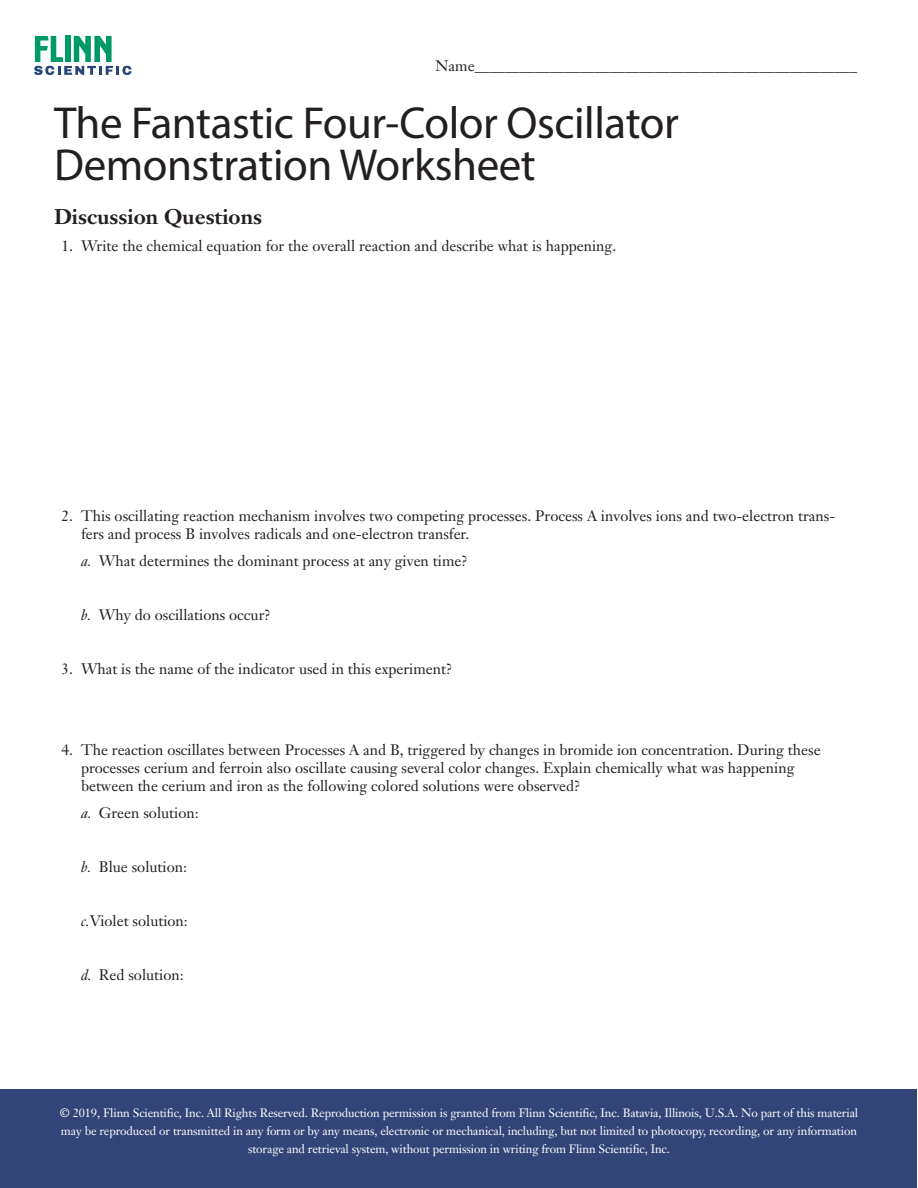
<style>
.page{position:relative;width:918px;height:1188px;background:#fff}
.page>*{position:absolute;margin:0;border:0;box-sizing:border-box;transform-origin:0 0}
.Headline{font:45px/42px "Myriad Pro";letter-spacing:-.01em;color:#231f20}
.Sidehead{font:700 21px "Janson Text";color:#231f20}
.d_body{font:15px/18px "Janson Text";color:#231f20}
.d_a_b_c__s{font:15px "Janson Text";color:#231f20}
.t1{font:12px/18px "Janson Text";letter-spacing:-.01em;color:#fff;text-align:center}
.s1{font-style:italic}
</style>
<div class="page">
<div style="left:1px;top:1089px;width:916px;height:99px;background:#324478"></div>
<svg style="left:34px;top:36px;width:97px;height:39px"></svg>
<p class="d_a_b_c__s" style="left:436px;top:57px;width:423px">Name___________________________________________________</p>
<p class="Headline" style="left:54px;top:101px;width:626px">The Fantastic Four-Color Oscillator<br>Demonstration Worksheet</p>
<p class="Sidehead" style="left:54px;top:203px;width:210px">Discussion Questions</p>
<p class="d_body" style="left:62px;top:236px;width:556px">1. Write the chemical equation for the overall reaction and describe what is happening.</p>
<p class="d_body" style="left:81px;top:506px;width:756px;text-indent:-20px">2. This oscillating reaction mechanism involves two competing processes. Process A involves ions and two-electron trans&shy;fers and process B involves radicals and one-electron transfer.</p>
<p class="d_a_b_c__s" style="left:81px;top:551px;width:388px"><span class="s1">a.</span> What determines the dominant process at any given time?</p>
<p class="d_a_b_c__s" style="left:81px;top:605px;width:191px"><span class="s1">b.</span> Why do oscillations occur?</p>
<p class="d_body" style="left:62px;top:659px;width:393px">3. What is the name of the indicator used in this experiment?</p>
<p class="d_body" style="left:81px;top:740px;width:741px;text-indent:-20px">4. The reaction oscillates between Processes A and B, triggered by changes in bromide ion concentration. During these processes cerium and ferroin also oscillate causing several color changes. Explain chemically what was happening between the cerium and iron as the following colored solutions were observed?</p>
<p class="d_a_b_c__s" style="left:81px;top:803px;width:119px"><span class="s1">a.</span> Green solution:</p>
<p class="d_a_b_c__s" style="left:81px;top:857px;width:108px"><span class="s1">b.</span> Blue solution:</p>
<p class="d_a_b_c__s" style="left:81px;top:911px;width:108px"><span class="s1">c.</span>Violet solution:</p>
<p class="d_a_b_c__s" style="left:81px;top:965px;width:104px"><span class="s1">d.</span> Red solution:</p>
<p class="t1" style="left:60px;top:1104px;width:800px">© 2019, Flinn Scientific, Inc. All Rights Reserved. Reproduction permission is granted from Flinn Scientific, Inc. Batavia, Illinois, U.S.A. No part of this material may be reproduced or transmitted in any form or by any means, electronic or mechanical, including, but not limited to photocopy, recording, or any information storage and retrieval system, without permission in writing from Flinn Scientific, Inc.</p>
</div>
